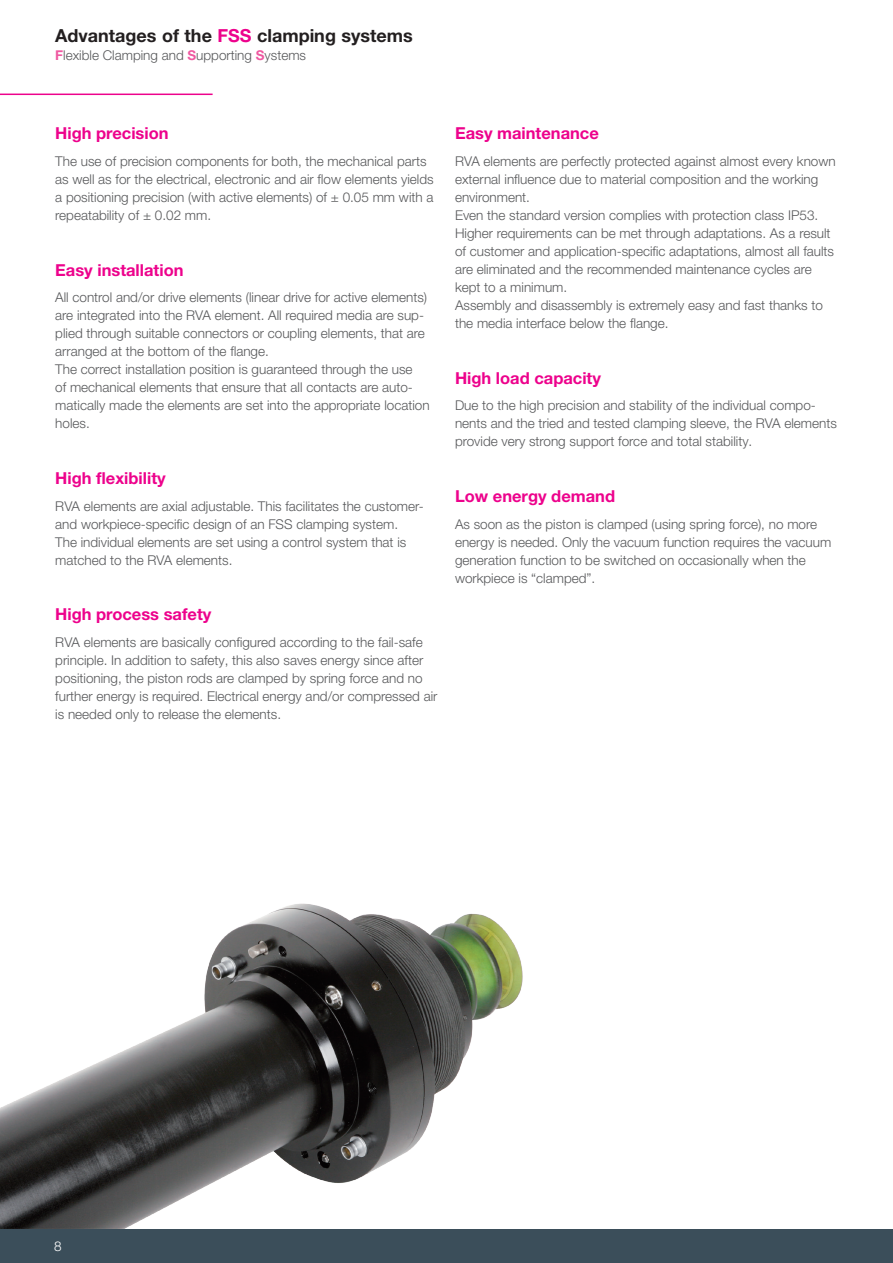
<style>
.page{position:relative;width:893px;height:1263px;background:#fff}
.page>*{position:absolute;margin:0;border:0;box-sizing:border-box;transform-origin:0 0}
.t1{font:700 18px "Helvetica Neue LT Pro";color:#231f20}
.t2{font:700 16.5px "Helvetica Neue LT Pro";color:#ed028c}
.t3{font:300 13.5px/18px "Helvetica Neue LT Pro";color:#57585a}
.t4{font:300 13.5px "Helvetica Neue LT Pro";color:#fff}
.s1{color:#ed028c}
.s2{font-weight:700;color:#ef59a1}
</style>
<div class="page">
<img style="left:0;top:903px;width:523px;height:326px">
<div style="left:0;top:1229px;width:893px;height:34px;background:#3b4e5a"></div>
<hr style="left:0;top:94px;width:213px;height:1px;background:#ed028c">
<h1 class="t1" style="left:55px;top:25px;width:359px">Advantages of the <span class="s1">FSS</span> clamping systems</h1>
<p class="t3" style="left:55px;top:46px;width:252px"><span class="s2">F</span>lexible Clamping and <span class="s2">S</span>upporting <span class="s2">S</span>ystems</p>
<p class="t2" style="left:55px;top:123px;width:115px">High precision</p>
<p class="t3" style="left:55px;top:152px;width:380px">The use of precision components for both, the mechanical parts as well as for the electrical, electronic and air flow elements yields a positioning precision (with active elements) of ± 0.05 mm with a repeatability of ± 0.02 mm.</p>
<p class="t2" style="left:55px;top:260px;width:130px">Easy installation</p>
<p class="t3" style="left:55px;top:288px;width:376px">All control and/or drive elements (linear drive for active elements) are integrated into the RVA element. All required media are sup&shy;plied through suitable connectors or coupling elements, that are arranged at the bottom of the flange.<br>The correct installation position is guaranteed through the use<br>of mechanical elements that ensure that all contacts are auto&shy;matically made the elements are set into the appropriate location holes.</p>
<p class="t2" style="left:55px;top:468px;width:112px">High flexibility</p>
<p class="t3" style="left:55px;top:496px;width:370px">RVA elements are axial adjustable. This facilitates the customer&shy;and workpiece-specific design of an FSS clamping system.<br>The individual elements are set using a control system that is matched to the RVA elements.</p>
<p class="t2" style="left:55px;top:604px;width:158px">High process safety</p>
<p class="t3" style="left:55px;top:633px;width:384px">RVA elements are basically configured according to the fail-safe principle. In addition to safety, this also saves energy since after positioning, the piston rods are clamped by spring force and no further energy is required. Electrical energy and/or compressed air is needed only to release the elements.</p>
<p class="t2" style="left:455px;top:123px;width:145px">Easy maintenance</p>
<p class="t3" style="left:455px;top:152px;width:382px">RVA elements are perfectly protected against almost every known external influence due to material composition and the working environment.<br>Even the standard version complies with protection class IP53.<br>Higher requirements can be met through adaptations. As a result of customer and application-specific adaptations, almost all faults are eliminated and the recommended maintenance cycles are kept to a minimum.<br>Assembly and disassembly is extremely easy and fast thanks to the media interface below the flange.</p>
<p class="t2" style="left:455px;top:368px;width:148px">High load capacity</p>
<p class="t3" style="left:455px;top:396px;width:383px">Due to the high precision and stability of the individual compo&shy;nents and the tried and tested clamping sleeve, the RVA elements provide very strong support force and total stability.</p>
<p class="t2" style="left:455px;top:486px;width:162px">Low energy demand</p>
<p class="t3" style="left:455px;top:514px;width:378px">As soon as the piston is clamped (using spring force), no more energy is needed. Only the vacuum function requires the vacuum generation function to be switched on occasionally when the workpiece is “clamped”.</p>
<p class="t4" style="left:54px;top:1237px;width:9px">8</p>
</div>
